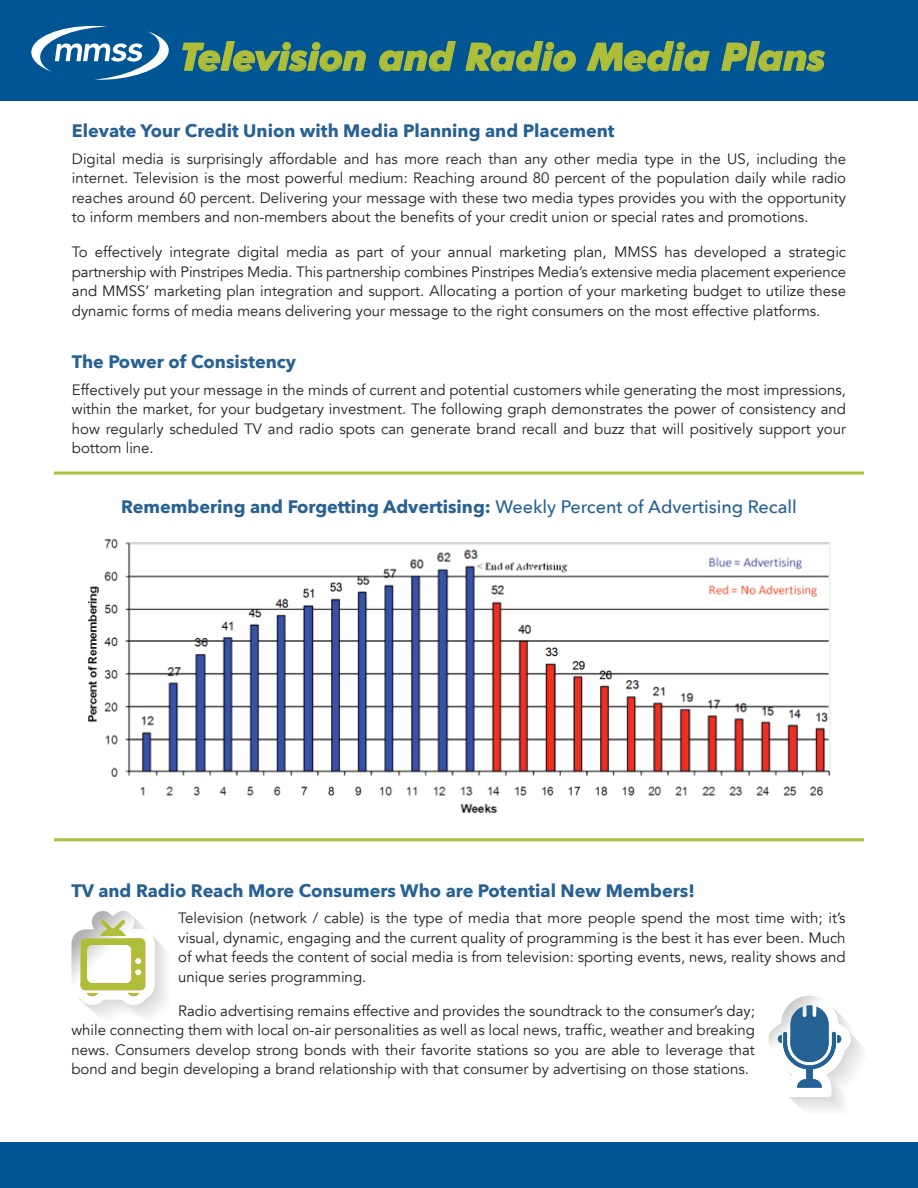
<style>
.page{position:relative;width:918px;height:1188px;background:#fff}
.page>*{position:absolute;margin:0;border:0;box-sizing:border-box;transform-origin:0 0}
.t1{font:italic 700 37.5px "Futura BT";color:#aebe39}
.t2{font:700 18px "Avenir Next";color:#266194}
.t3{font:15px/19.5px "Avenir";color:#231f20;text-align:justify}
.s1{font-weight:500}
</style>
<div class="page">
<div style="left:0;top:0;width:918px;height:100px;background:#005594"></div>
<svg style="left:181px;top:41px;width:185px;height:60px"></svg>
<svg style="left:378px;top:41px;width:79px;height:60px"></svg>
<svg style="left:464px;top:41px;width:112px;height:60px"></svg>
<svg style="left:585px;top:41px;width:126px;height:60px"></svg>
<svg style="left:720px;top:41px;width:106px;height:60px"></svg>
<svg style="left:31px;top:26px;width:138px;height:54px"></svg>
<img style="left:88px;top:539px;width:743px;height:274px">
<div style="left:0;top:1143px;width:918px;height:45px;background:#005594"></div>
<svg style="left:71px;top:911px;width:96px;height:106px"></svg>
<svg style="left:768px;top:996px;width:95px;height:114px"></svg>
<hr style="left:54px;top:472px;width:810px;height:3px;background:#aebe39">
<hr style="left:54px;top:838px;width:810px;height:3px;background:#aebe39">
<h1 class="t1" style="left:180px;top:34px;width:646px">Television and Radio Media Plans</h1>
<p class="t2" style="left:72px;top:120px;width:544px">Elevate Your Credit Union with Media Planning and Placement</p>
<p class="t3" style="left:72px;top:149px;width:776px">Digital media is surprisingly affordable and has more reach than any other media type in the US, including the internet. Television is the most powerful medium: Reaching around 80 percent of the population daily while radio reaches around 60 percent. Delivering your message with these two media types provides you with the opportunity to inform members and non-members about the benefits of your credit union or special rates and promotions.</p>
<p class="t3" style="left:72px;top:243px;width:776px">To effectively integrate digital media as part of your annual marketing plan, MMSS has developed a strategic partnership with Pinstripes Media. This partnership combines Pinstripes Media’s extensive media placement experience and MMSS’ marketing plan integration and support. Allocating a portion of your marketing budget to utilize these dynamic forms of media means delivering your message to the right consumers on the most effective platforms.</p>
<p class="t2" style="left:72px;top:351px;width:226px">The Power of Consistency</p>
<p class="t3" style="left:72px;top:380px;width:776px">Effectively put your message in the minds of current and potential customers while generating the most impressions, within the market, for your budgetary investment. The following graph demonstrates the power of consistency and how regularly scheduled TV and radio spots can generate brand recall and buzz that will positively support your bottom line.</p>
<p class="t2" style="left:121px;top:496px;width:677px">Remembering and Forgetting Advertising: <span class="s1">Weekly Percent of Advertising Recall</span></p>
<p class="t2" style="left:71px;top:880px;width:625px">TV and Radio Reach More Consumers Who are Potential New Members!</p>
<p class="t3" style="left:178px;top:909px;width:669px">Television (network / cable) is the type of media that more people spend the most time with; it’s visual, dynamic, engaging and the current quality of programming is the best it has ever been. Much of what feeds the content of social media is from television: sporting events, news, reality shows and unique series programming.</p>
<p class="t3" style="left:71px;top:1001px;width:685px;text-indent:107px">Radio advertising remains effective and provides the soundtrack to the consumer’s day; while connecting them with local on-air personalities as well as local news, traffic, weather and breaking news. Consumers develop strong bonds with their favorite stations so you are able to leverage that bond and begin developing a brand relationship with that consumer by advertising on those stations.</p>
</div>
